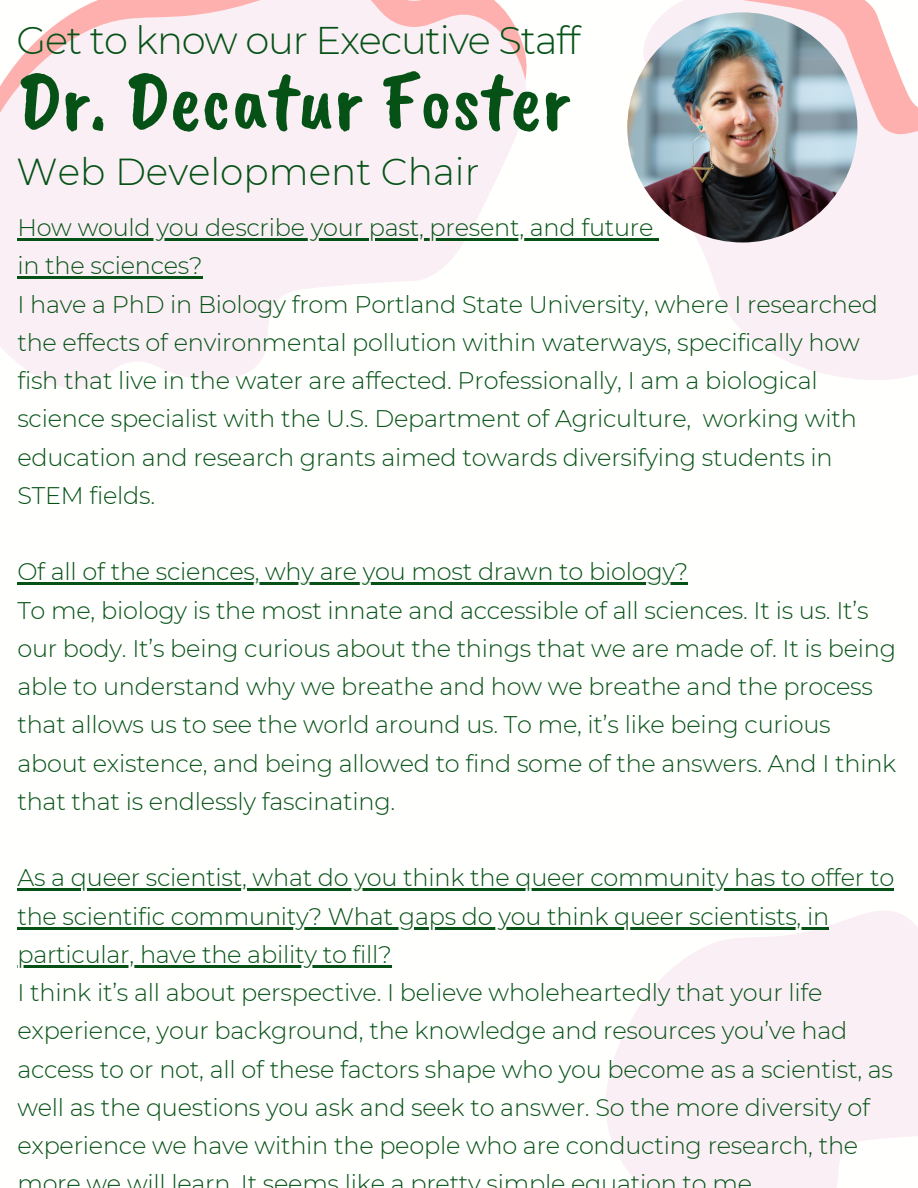
<style>
.page{position:relative;width:918px;height:1188px;background:#fff}
.page>*{position:absolute;margin:0;border:0;box-sizing:border-box;transform-origin:0 0}
.t1{font:84px "Caveat Brush";color:#065216}
.t2{font:300 38.55px "Montserrat";letter-spacing:-.03em;color:#065216}
.t3{font:300 37.5px "Montserrat";color:#065216}
.t4{font:300 24px/38.2px "Montserrat";letter-spacing:-.01em;color:#065216}
</style>
<div class="page">
<svg style="left:644px;top:0;width:274px;height:380px;fill:#faeff5"></svg>
<img style="left:627px;top:12px;width:230px;height:231px;border-radius:50%">
<svg style="left:563px;top:888px;width:355px;height:300px;fill:#faeff5"></svg>
<svg style="left:0;top:0;width:527px;height:389px;fill:#faeff5"></svg>
<hr style="left:17px;top:238px;width:636px;height:3px;background:#065216">
<svg style="left:653px;top:238px;width:6px;height:3px"></svg>
<hr style="left:17px;top:277px;width:185px;height:2px;background:#065216">
<hr style="left:17px;top:583px;width:671px;height:2px;background:#065216">
<hr style="left:17px;top:889px;width:877px;height:2px;background:#065216">
<hr style="left:17px;top:927px;width:812px;height:2px;background:#065216">
<hr style="left:17px;top:965px;width:375px;height:2px;background:#065216">
<h2 class="t2" style="left:17px;top:17px;width:565px">Get to know our Executive Staff</h2>
<h1 class="t1" style="left:17px;top:48px;width:555px">Dr. Decatur Foster</h1>
<h3 class="t3" style="left:17px;top:149px;width:464px">Web Development Chair</h3>
<p class="t4" style="left:17px;top:208px;width:862px">How would you describe your past, present, and future<br>in the sciences?<br>I have a PhD in Biology from Portland State University, where I researched the effects of environmental pollution within waterways, specifically how fish that live in the water are affected. Professionally, I am a biological science specialist with the U.S. Department of Agriculture, working with education and research grants aimed towards diversifying students in STEM fields.</p>
<p class="t4" style="left:17px;top:553px;width:881px">Of all of the sciences, why are you most drawn to biology?<br>To me, biology is the most innate and accessible of all sciences. It is us. It’s our body. It’s being curious about the things that we are made of. It is being able to understand why we breathe and how we breathe and the process that allows us to see the world around us. To me, it’s like being curious about existence, and being allowed to find some of the answers. And I think that that is endlessly fascinating.</p>
<p class="t4" style="left:17px;top:859px;width:878px">As a queer scientist, what do you think the queer community has to offer to the scientific community? What gaps do you think queer scientists, in particular, have the ability to fill?<br>I think it’s all about perspective. I believe wholeheartedly that your life experience, your background, the knowledge and resources you’ve had access to or not, all of these factors shape who you become as a scientist, as well as the questions you ask and seek to answer. So the more diversity of experience we have within the people who are conducting research, the more we will learn It seems like a rett sim le e uation to me</p>
</div>
